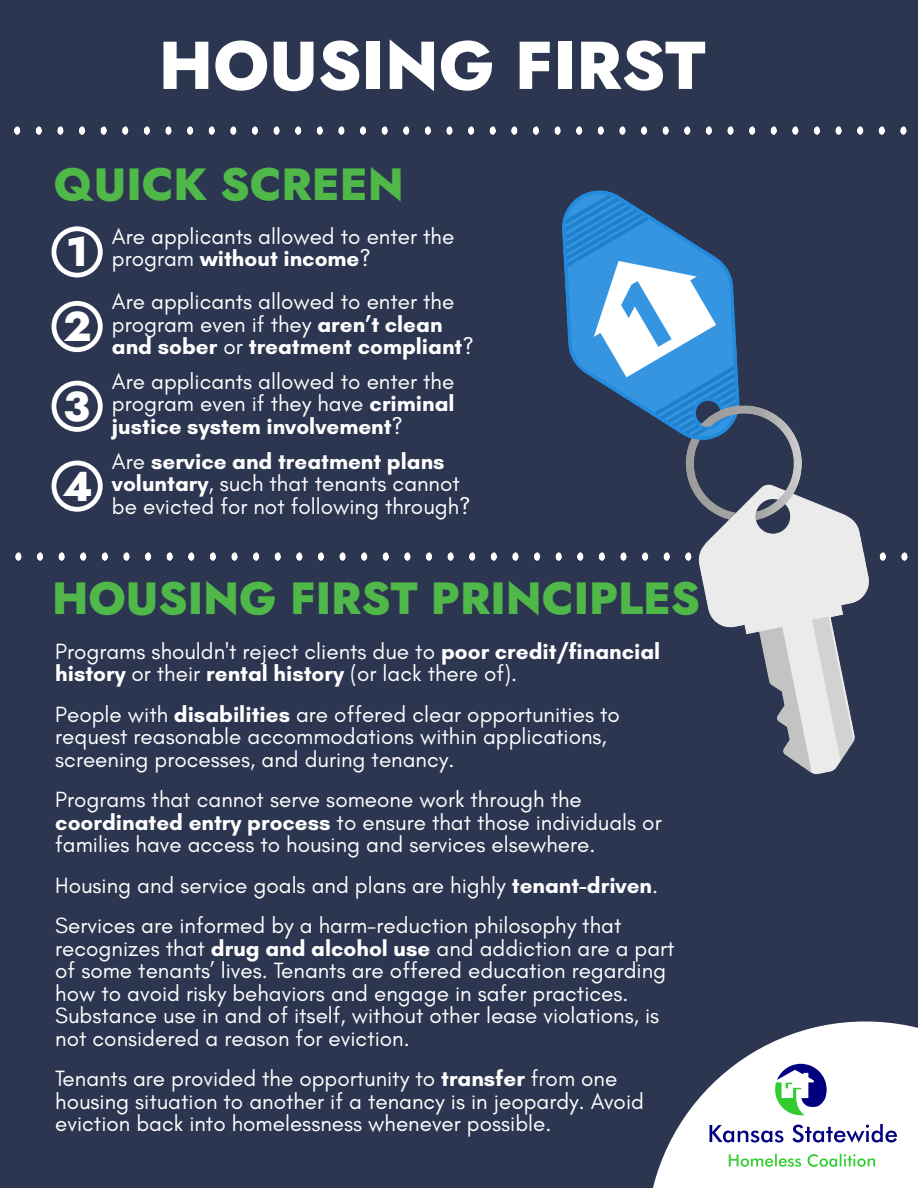
<style>
.page{position:relative;width:918px;height:1188px;background:#2d3651}
.page>*{position:absolute;margin:0;border:0;box-sizing:border-box;transform-origin:0 0}
.t1{font:800 67.5px "Jost";color:#fff}
.t2{font:800 45.15px "Jost";color:#4fb848}
.t3{font:800 41.7px/75.3px "Jost";color:#fff}
.t4{font:22.5px/22.5px "Glacial Indifference";color:#fff}
.s1{font-weight:700}
</style>
<div class="page">
<div style="left:52px;top:226px;width:51px;height:52px;border:5px solid #fff;border-radius:50%"></div>
<div style="left:52px;top:301px;width:51px;height:51px;border:5px solid #fff;border-radius:50%"></div>
<div style="left:52px;top:381px;width:51px;height:51px;border:5px solid #fff;border-radius:50%"></div>
<div style="left:52px;top:461px;width:51px;height:51px;border:5px solid #fff;border-radius:50%"></div>
<svg style="left:653px;top:1021px;width:265px;height:167px;fill:#fff"></svg>
<svg style="left:775px;top:1064px;width:52px;height:51px"></svg>
<svg style="left:710px;top:1125px;width:74px;height:18px"></svg>
<svg style="left:793px;top:1124px;width:104px;height:19px"></svg>
<svg style="left:729px;top:1154px;width:72px;height:13px"></svg>
<svg style="left:808px;top:1154px;width:67px;height:13px"></svg>
<img style="left:14px;top:126px;width:893px;height:8px">
<img style="left:15px;top:553px;width:893px;height:8px">
<img style="left:503px;top:190px;width:402px;height:585px">
<h1 class="t1" style="left:159px;top:33px;width:548px">HOUSING FIRST</h1>
<h2 class="t2" style="left:54px;top:163px;width:352px">QUICK SCREEN</h2>
<h3 class="t3" style="left:63px;top:216px;width:30px">1<br>2</h3>
<h3 class="t3" style="left:63px;top:368px;width:32px;line-height:79.9px">3<br>4</h3>
<p class="t4" style="left:112px;top:227px;width:344px">Are applicants allowed to enter the program <span class="s1">without income</span>?</p>
<p class="t4" style="left:112px;top:292px;width:363px">Are applicants allowed to enter the program even if they <span class="s1">aren’t clean and sober</span> or <span class="s1">treatment compliant</span>?</p>
<p class="t4" style="left:112px;top:372px;width:344px;text-align:justify">Are applicants allowed to enter the program even if they have <span class="s1">criminal justice system involvement</span>?</p>
<p class="t4" style="left:112px;top:452px;width:360px">Are <span class="s1">service and treatment plans voluntary</span>, such that tenants cannot be evicted for not following through?</p>
<h2 class="t2" style="left:52px;top:577px;width:650px">HOUSING FIRST PRINCIPLES</h2>
<p class="t4" style="left:55px;top:642px;width:607px">Programs shouldn't reject clients due to <span class="s1">poor credit/financial history</span> or their <span class="s1">rental history</span> (or lack there of).</p>
<p class="t4" style="left:55px;top:705px;width:566px">People with <span class="s1">disabilities</span> are offered clear opportunities to request reasonable accommodations within applications, screening processes, and during tenancy.</p>
<p class="t4" style="left:55px;top:790px;width:608px">Programs that cannot serve someone work through the <span class="s1">coordinated entry process</span> to ensure that those individuals or families have access to housing and services elsewhere.</p>
<p class="t4" style="left:55px;top:867px;width:604px;line-height:40.5px">Housing and service goals and plans are highly <span class="s1">tenant-driven</span>.<br>Services are informed by a harm-reduction philosophy that</p>
<p class="t4" style="left:55px;top:939px;width:621px">recognizes that <span class="s1">drug and alcohol use</span> and addiction are a part of some tenants’ lives. Tenants are offered education regarding how to avoid risky behaviors and engage in safer practices.<br>Substance use in and of itself, without other lease violations, is not considered a reason for eviction.</p>
<p class="t4" style="left:55px;top:1069px;width:590px">Tenants are provided the opportunity to <span class="s1">transfer</span> from one housing situation to another if a tenancy is in jeopardy. Avoid eviction back into homelessness whenever possible.</p>
</div>
